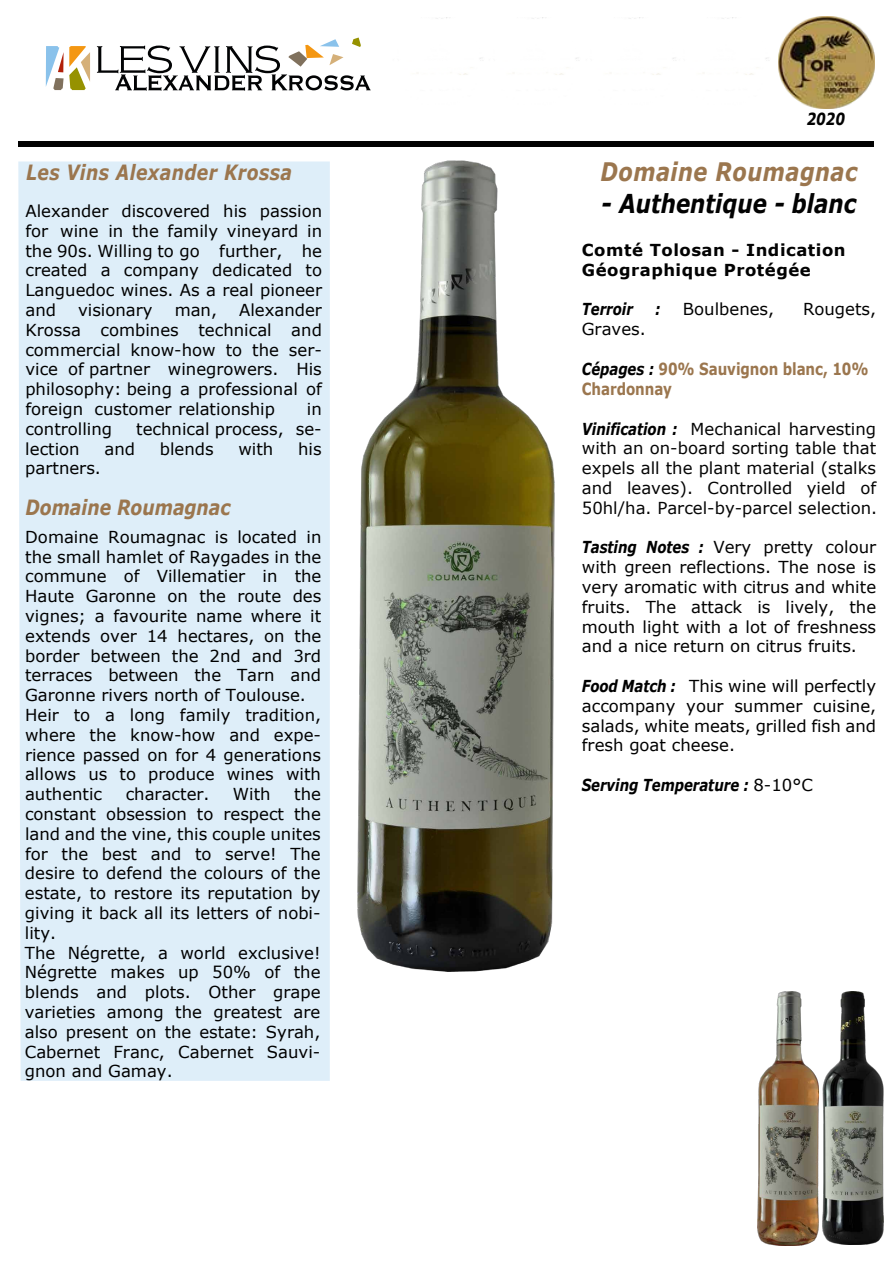
<style>
.page{position:relative;width:893px;height:1263px;background:#fff}
.page>*{position:absolute;margin:0;border:0;box-sizing:border-box;transform-origin:0 0}
.t1{font:italic 700 26.1px "Verdana";color:#020202;scale:.82 1}
.t2{font:italic 700 25.5px "Verdana";letter-spacing:.025em;color:#9b764e;scale:.82 1}
.t3{font:italic 700 21px "Verdana";letter-spacing:.025em;color:#9b764e;scale:.82 1}
.t4{font:italic 700 21px "Verdana";color:#9b764e;scale:.82 1}
.t5{font:700 16.65px/20px "Verdana";letter-spacing:-.005em;color:#9b764e;scale:.81 1}
.t6{font:italic 700 16.65px "Verdana";color:#020202;scale:.81 1}
.t7{font:16.5px/19.8px "Verdana";color:#000;text-align:justify}
.t8{font:16.5px/19.8px "Verdana";color:#020202;text-align:justify}
.t9{font:16.5px/19.8px "Verdana";color:#050505;text-align:justify}
.t10{font:700 16.5px/19.8px "Verdana";letter-spacing:.03em;color:#020202}
.t11{font:italic 700 16.5px "Verdana";letter-spacing:-.005em;color:#000;scale:.81 1}
.s1{font-style:italic;font-size:16.5px;color:#000}
.s2{font-weight:700;font-style:italic;color:#000}
.s3{font-weight:700;font-style:italic}
.s4{font-weight:400;font-style:normal;color:#020202}
</style>
<div class="page">
<div style="left:18px;top:161px;width:312px;height:920px;background:#deeef9"></div>
<img style="left:357px;top:160px;width:197px;height:811px">
<svg style="left:46px;top:46px;width:44px;height:44px"></svg>
<svg style="left:97px;top:38px;width:274px;height:53px"></svg>
<div style="left:18px;top:141px;width:855px;height:6px;background:#020202"></div>
<img style="left:778px;top:17px;width:96px;height:91px">
<img style="left:757px;top:992px;width:61px;height:253px">
<img style="left:823px;top:992px;width:60px;height:253px">
<p class="t3" style="left:26px;top:158px;width:326px">Les Vins Alexander Krossa</p>
<p class="t7" style="left:25px;top:201px;width:298px">Alexander discovered his passion for wine in the family vineyard in the 90s. Willing to go further, he created a company dedicated to Languedoc wines. As a real pioneer and</p>
<p class="t7" style="left:25px;top:300px;width:298px;text-indent:214px">Alexander Krossa combines technical and commercial know-how to the ser&shy;vice of partner winegrowers. His philosophy: being a professional of foreign customer relationship</p>
<p class="t7" style="left:78px;top:300px;width:76px">visionary</p>
<p class="t7" style="left:175px;top:300px;width:44px">man,</p>
<p class="t7" style="left:307px;top:399px;width:16px">in</p>
<p class="t7" style="left:25px;top:419px;width:88px">controlling</p>
<p class="t7" style="left:136px;top:419px;width:187px">technical process, se-</p>
<p class="t7" style="left:25px;top:439px;width:56px">lection</p>
<p class="t7" style="left:104px;top:439px;width:32px">and</p>
<p class="t7" style="left:160px;top:439px;width:55px">blends</p>
<p class="t7" style="left:238px;top:439px;width:36px">with</p>
<p class="t7" style="left:298px;top:439px;width:25px">his</p>
<p class="t7" style="left:25px;top:458px;width:77px">partners.</p>
<p class="t4" style="left:25px;top:492px;width:252px">Domaine Roumagnac</p>
<p class="t7" style="left:25px;top:527px;width:298px;text-align:left">Domaine Roumagnac is located in the small hamlet of Raygades in the commune of Villematier in the<br>Haute Garonne on the route des vignes; a favourite name where it extends over 14 hectares, on the border between the 2nd and 3rd terraces between the Tarn and<br>Garonne rivers north of Toulouse.<br>Heir to a long family tradition, where the know-how and expe&shy;rience passed on for 4 generations allows us to produce wines with authentic</p>
<p class="t7" style="left:25px;top:784px;width:298px;text-align:left;text-indent:269px">the constant obsession to respect the land and the vine, this couple unites for the best and to serve! The desire to defend the colours of the estate, to restore its reputation by giving it back all its letters of nobi&shy;lity.<br>The Négrette, a world exclusive!<br>Négrette makes up 50% of the blends and plots. Other grape varieties among the greatest are also present on the estate: Syrah,<br>Cabernet Franc, Cabernet Sauvi&shy;gnon and Gamay.</p>
<p class="t7" style="left:126px;top:784px;width:85px">character.</p>
<p class="t7" style="left:233px;top:784px;width:39px">With</p>
<p class="t6" style="left:807px;top:108px;width:49px">2020</p>
<h2 class="t2" style="left:601px;top:154px;width:315px">Domaine Roumagnac</h2>
<h1 class="t1" style="left:602px;top:185px;width:312px">- Authentique - blanc</h1>
<p class="t10" style="left:582px;top:239px;width:265px">Comté Tolosan - Indication<br>Géographique Protégée</p>
<p class="t11" style="left:582px;top:297px;width:65px">Terroir</p>
<p class="t11" style="left:655px;top:297px;width:8px">:</p>
<p class="t8" style="left:683px;top:299px;width:93px">Boulbenes,</p>
<p class="t8" style="left:803px;top:299px;width:75px">Rougets,</p>
<p class="t8" style="left:582px;top:319px;width:65px">Graves.</p>
<p class="t5" style="left:582px;top:358px;width:356px"><span class="s1">Cépages :</span> 90% Sauvignon blanc, 10%<br>Chardonnay</p>
<p class="t9" style="left:582px;top:419px;width:297px"><span class="s2">Vinification :</span> Mechanical harvesting with an on-board sorting table that expels all the plant material (stalks and leaves). Controlled yield of 50hl/ha. Parcel-by-parcel selection.</p>
<p class="t8" style="left:582px;top:537px;width:296px"><span class="s2">Tasting Notes :</span> Very pretty colour with green reflections. The nose is very aromatic with citrus and white fruits. The attack is lively, the mouth light with a lot of freshness and a nice return on citrus fruits.</p>
<p class="t7" style="left:582px;top:676px;width:296px"><span class="s3">Food Match :</span> This wine will perfectly accompany your summer cuisine, salads, white meats, grilled fish and fresh goat cheese.</p>
<p class="t11" style="left:582px;top:773px;width:287px">Serving Temperature : <span class="s4">8-10°C</span></p>
</div>
